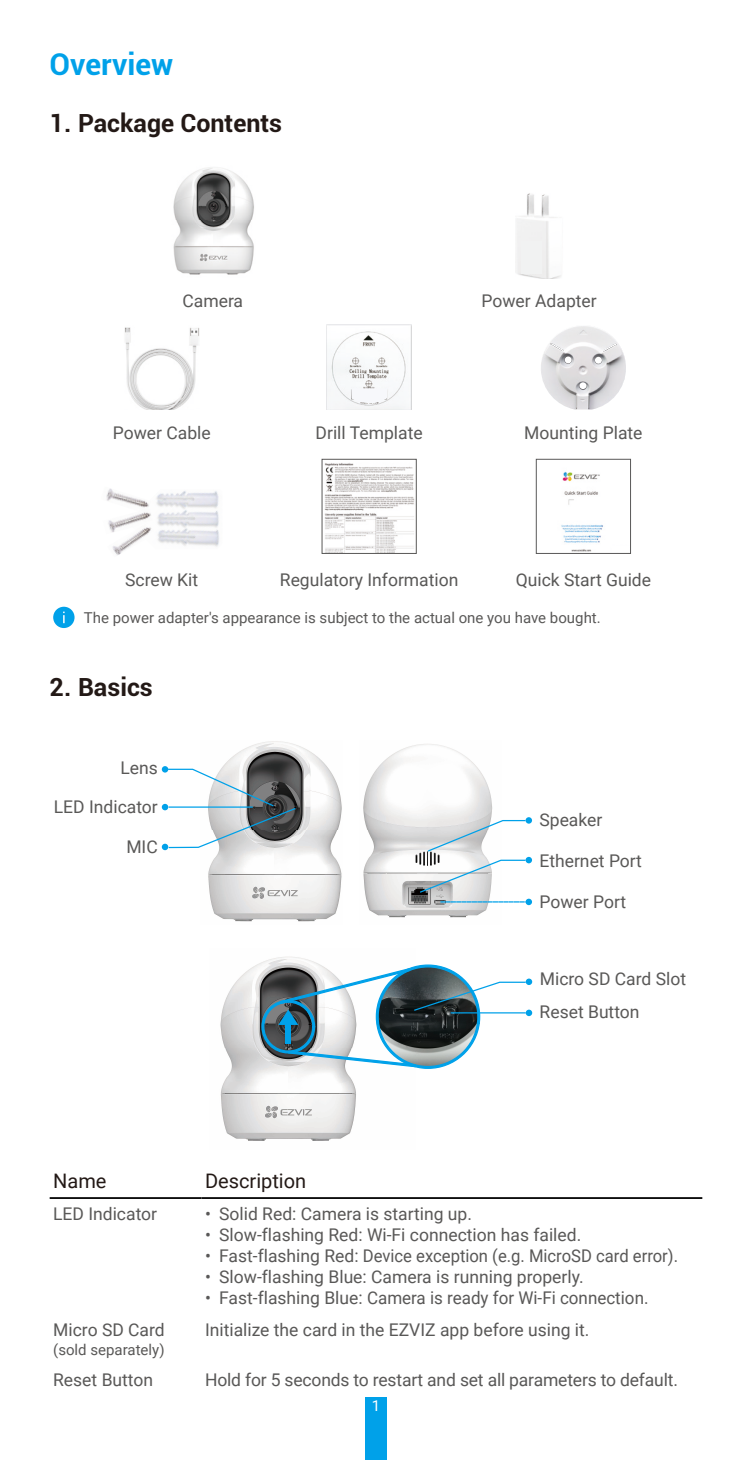
<style>
.page{position:relative;width:752px;height:1460px;background:#fff}
.page>*{position:absolute;margin:0;border:0;box-sizing:border-box;transform-origin:0 0}
.t1{font:700 30px "Roboto";color:#00a1e9}
.t2{font:700 25px "Roboto";color:#231916}
.t3{font:20px "Roboto";color:#231916}
.t4{font:17.5px/33.2px "Roboto";color:#595857}
.t5{font:15px "Roboto";color:#595857}
.t6{font:15px "Roboto";color:#fff}
</style>
<div class="page">
<div style="left:365px;top:1398px;width:21px;height:62px;background:#00a1e9"></div>
<img style="left:173px;top:167px;width:81px;height:108px">
<img style="left:515px;top:193px;width:46px;height:85px">
<div style="left:520px;top:241px;width:21px;height:32px;background:#f1f2f2"></div>
<img style="left:124px;top:327px;width:76px;height:83px">
<img style="left:326px;top:324px;width:85px;height:86px">
<svg style="left:351px;top:388px;width:36px;height:16px"></svg>
<img style="left:541px;top:326px;width:84px;height:84px">
<div style="left:579px;top:382px;width:7px;height:7px;background:#fff;border-radius:50%"></div>
<div style="left:594px;top:357px;width:7px;height:7px;background:#fff;border-radius:50%"></div>
<div style="left:564px;top:356px;width:7px;height:7px;background:#fff;border-radius:50%"></div>
<svg style="left:550px;top:343px;width:13px;height:8px"></svg>
<svg style="left:576px;top:394px;width:1px;height:14px"></svg>
<svg style="left:588px;top:394px;width:1px;height:14px"></svg>
<svg style="left:602px;top:343px;width:14px;height:9px"></svg>
<img style="left:156px;top:491px;width:63px;height:56px">
<img style="left:112px;top:534px;width:36px;height:21px">
<img style="left:106px;top:488px;width:43px;height:20px">
<img style="left:108px;top:512px;width:44px;height:22px">
<img style="left:324px;top:463px;width:90px;height:89px">
<div style="left:322px;top:459px;width:94px;height:95px;border:1px solid #595857"></div>
<img style="left:561px;top:471px;width:42px;height:81px">
<div style="left:536px;top:459px;width:94px;height:95px;border:1px solid #595858"></div>
<div style="left:53px;top:607px;width:21px;height:21px;background:#00a1e9;border-radius:50%"></div>
<svg style="left:63px;top:612px;width:2px;height:11px"></svg>
<img style="left:208px;top:741px;width:134px;height:181px">
<img style="left:363px;top:744px;width:130px;height:174px">
<svg style="left:418px;top:819px;width:113px;height:86px"></svg>
<div style="left:162px;top:766px;width:6px;height:7px;background:#00a1e9;border-radius:50%"></div>
<svg style="left:162px;top:768px;width:135px;height:82px"></svg>
<img style="left:220px;top:956px;width:136px;height:185px">
<svg style="left:525px;top:978px;width:7px;height:7px"></svg>
<div style="left:525px;top:1010px;width:7px;height:6px;background:#00a1e9;border-radius:50%"></div>
<svg style="left:260px;top:964px;width:266px;height:105px"></svg>
<hr style="left:50px;top:1197px;width:151px;height:2px;background:#000">
<hr style="left:201px;top:1197px;width:501px;height:2px;background:#000">
<h1 class="t1" style="left:50px;top:43px;width:125px">Overview</h1>
<h2 class="t2" style="left:50px;top:105px;width:234px">1. Package Contents</h2>
<p class="t4" style="left:182px;top:284px;width:62px">Camera</p>
<p class="t4" style="left:481px;top:284px;width:117px">Power Adapter</p>
<p class="t4" style="left:113px;top:415px;width:99px">Power Cable</p>
<p class="t4" style="left:315px;top:415px;width:108px">Drill Template</p>
<p class="t4" style="left:524px;top:415px;width:120px">Mounting Plate</p>
<p class="t4" style="left:125px;top:563px;width:75px">Screw Kit</p>
<p class="t4" style="left:280px;top:563px;width:180px">Regulatory Information</p>
<p class="t4" style="left:515px;top:563px;width:137px">Quick Start Guide</p>
<p class="t5" style="left:84px;top:607px;width:518px">The power adapter's appearance is subject to the actual one you have bought.</p>
<h2 class="t2" style="left:50px;top:669px;width:105px">2. Basics</h2>
<p class="t4" style="left:120px;top:751px;width:39px">Lens</p>
<p class="t4" style="left:54px;top:790px;width:105px">LED Indicator</p>
<p class="t4" style="left:126px;top:829px;width:33px">MIC</p>
<p class="t4" style="left:539px;top:803px;width:64px">Speaker</p>
<p class="t4" style="left:539px;top:844px;width:104px">Ethernet Port</p>
<p class="t4" style="left:539px;top:884px;width:88px">Power Port</p>
<p class="t4" style="left:539px;top:962px;width:148px">Micro SD Card Slot<br>Reset Button</p>
<p class="t3" style="left:53px;top:1167px;width:55px">Name</p>
<p class="t3" style="left:205px;top:1167px;width:103px">Description</p>
<p class="t4" style="left:53px;top:1196px;width:105px">LED Indicator</p>
<p class="t4" style="left:205px;top:1196px;width:268px">• Solid Red: Camera is starting up.</p>
<p class="t4" style="left:205px;top:1217px;width:377px">• Slow-flashing Red: Wi-Fi connection has failed.</p>
<p class="t4" style="left:205px;top:1238px;width:474px">• Fast-flashing Red: Device exception (e.g. MicroSD card error).</p>
<p class="t4" style="left:205px;top:1259px;width:380px">• Slow-flashing Blue: Camera is running properly.</p>
<p class="t4" style="left:205px;top:1280px;width:445px">• Fast-flashing Blue: Camera is ready for Wi-Fi connection.</p>
<p class="t4" style="left:53px;top:1312px;width:113px">Micro SD Card</p>
<p class="t5" style="left:53px;top:1339px;width:113px">(sold separately)</p>
<p class="t4" style="left:205px;top:1312px;width:386px">Initialize the card in the EZVIZ app before using it.</p>
<p class="t4" style="left:53px;top:1362px;width:101px">Reset Button</p>
<p class="t4" style="left:205px;top:1362px;width:474px">Hold for 5 seconds to restart and set all parameters to default.</p>
<p class="t6" style="left:371px;top:1395px;width:10px">1</p>
</div>
